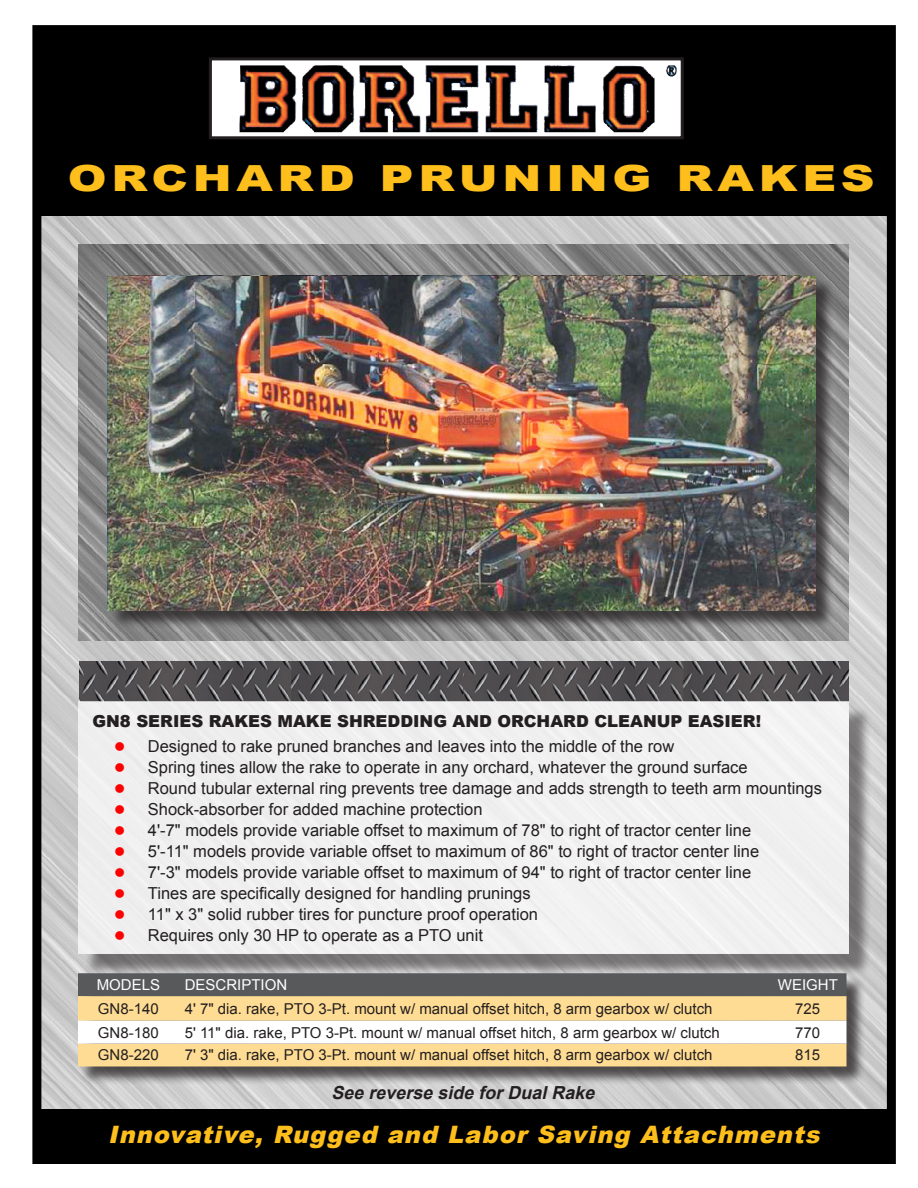
<style>
.page{position:relative;width:918px;height:1188px;background:#fff}
.page>*{position:absolute;margin:0;border:0;box-sizing:border-box;transform-origin:0 0}
.t1{font:900 36px "Arial";letter-spacing:.1em;color:#febe1c;scale:1.3 1}
.t2{font:italic 900 24px "Arial";color:#febe1c}
.t3{font:italic 700 18px "Arial";color:#231f20}
.t4{font:16.5px/21px "Arial";color:#231f20}
.t5{font:900 16.5px "Arial";color:#231f20}
.t6{font:15px "Arial";color:#231f20}
.t7{font:15px "Arial";color:#fff}
</style>
<div class="page">
<img style="left:42px;top:216px;width:844px;height:893px">
<div style="left:39px;top:30px;width:850px;height:186px;background:#000"></div>
<div style="left:38px;top:1109px;width:850px;height:48px;background:#000"></div>
<img style="left:213px;top:61px;width:467px;height:74px">
<div style="left:209px;top:57px;width:475px;height:82px;border:3px solid #231f20"></div>
<img style="left:302px;top:65px;width:53px;height:67px">
<div style="left:32px;top:25px;width:864px;height:1139px;border:9px solid #000"></div>
<img style="left:78px;top:244px;width:770px;height:396px">
<div style="left:110px;top:279px;width:724px;height:350px;background:#231f20;opacity:.75"></div>
<img style="left:108px;top:277px;width:707px;height:333px">
<img style="left:79px;top:661px;width:770px;height:40px">
<div style="left:84px;top:707px;width:787px;height:269px;background:#231f20;opacity:.75"></div>
<div style="left:78px;top:701px;width:771px;height:253px;background:#f0f0f0"></div>
<div style="left:80px;top:975px;width:786px;height:110px;background:#231f20;opacity:.75"></div>
<div style="left:78px;top:973px;width:769px;height:23px;background:#58595b"></div>
<div style="left:78px;top:996px;width:769px;height:70px;background:#ffdc93"></div>
<svg style="left:78px;top:1021px;width:769px;height:23px"></svg>
<h1 class="t1" style="left:68px;top:152px;width:622px">ORCHARD PRUNING RAKES</h1>
<p class="t5" style="left:92px;top:709px;width:670px">GN8 SERIES RAKES MAKE SHREDDING AND ORCHARD CLEANUP EASIER!</p>
<p class="t4" style="left:148px;top:736px;width:676px">Designed to rake pruned branches and leaves into the middle of the row<br>Spring tines allow the rake to operate in any orchard, whatever the ground surface<br>Round tubular external ring prevents tree damage and adds strength to teeth arm mountings Shock-absorber for added machine protection<br>4'-7" models provide variable offset to maximum of 78" to right of tractor center line<br>5'-11" models provide variable offset to maximum of 86" to right of tractor center line<br>7'-3" models provide variable offset to maximum of 94" to right of tractor center line<br>Tines are specifically designed for handling prunings<br>11" x 3" solid rubber tires for puncture proof operation<br>Requires only 30 HP to operate as a PTO unit</p>
<p class="t7" style="left:97px;top:975px;width:65px">MODELS</p>
<p class="t7" style="left:185px;top:975px;width:104px">DESCRIPTION</p>
<p class="t7" style="left:778px;top:975px;width:61px">WEIGHT</p>
<p class="t6" style="left:98px;top:999px;width:62px">GN8-140</p>
<p class="t6" style="left:185px;top:999px;width:529px">4' 7" dia. rake, PTO 3-Pt. mount w/ manual offset hitch, 8 arm gearbox w/ clutch</p>
<p class="t6" style="left:795px;top:999px;width:27px">725</p>
<p class="t6" style="left:98px;top:1022px;width:62px">GN8-180</p>
<p class="t6" style="left:185px;top:1022px;width:537px">5' 11" dia. rake, PTO 3-Pt. mount w/ manual offset hitch, 8 arm gearbox w/ clutch</p>
<p class="t6" style="left:795px;top:1022px;width:27px">770</p>
<p class="t6" style="left:98px;top:1045px;width:62px">GN8-220</p>
<p class="t6" style="left:185px;top:1045px;width:529px">7' 3" dia. rake, PTO 3-Pt. mount w/ manual offset hitch, 8 arm gearbox w/ clutch</p>
<p class="t6" style="left:795px;top:1045px;width:27px">815</p>
<p class="t3" style="left:331px;top:1080px;width:270px">See reverse side forDualRake</p>
<h2 class="t2" style="left:108px;top:1117px;width:720px">Innovative, Rugged and Labor Saving Attachments</h2>
</div>
